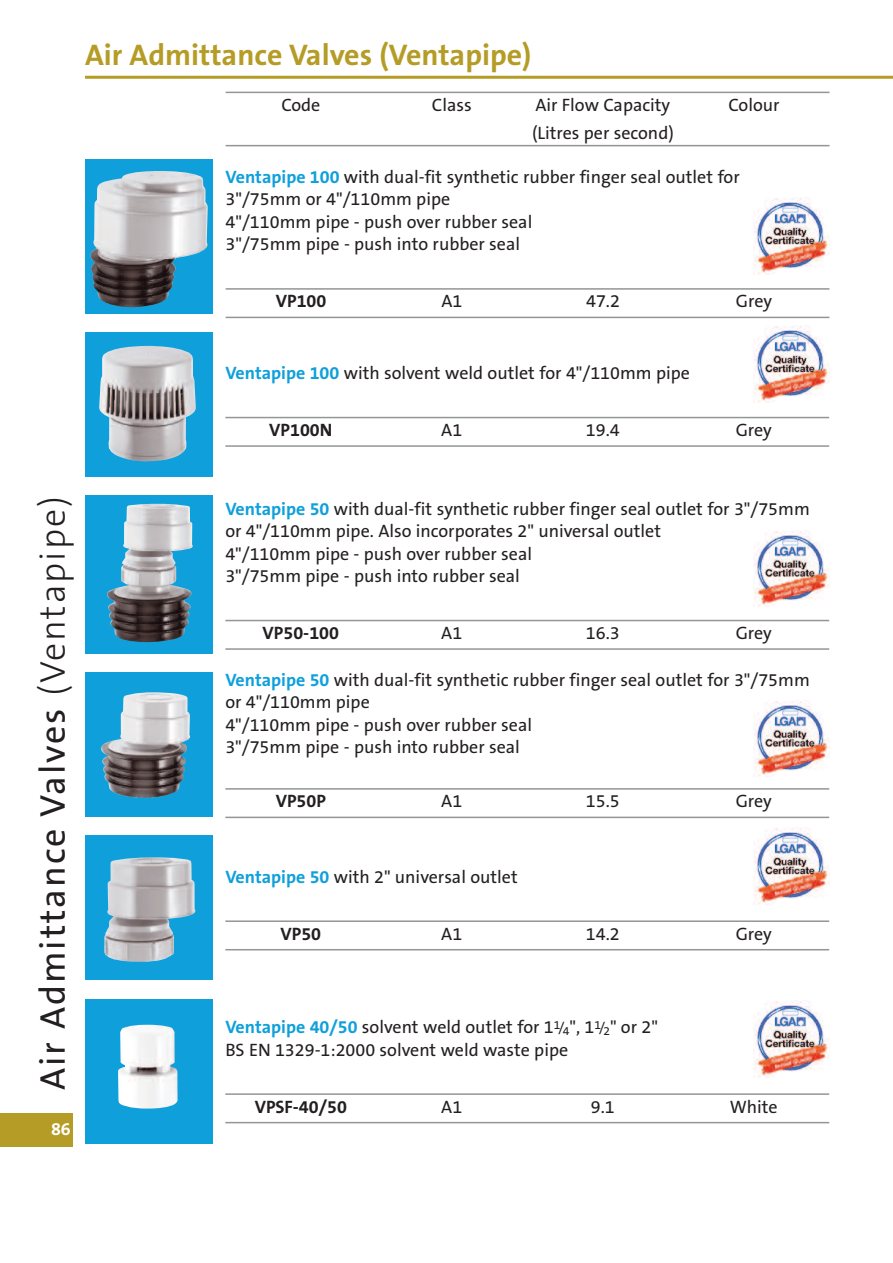
<style>
.page{position:relative;width:893px;height:1263px;background:#fff}
.page>*{position:absolute;margin:0;border:0;box-sizing:border-box;transform-origin:0 0}
.t1{font:36px "The Sans B5 Plain";letter-spacing:.055em;color:#231f20}
.t2{font:700 30px "The Sans B7";color:#b59c26}
.t3{font:18px/22.5px "The Sans B5 Plain";color:#231f20}
.t4{font:700 18px "The Sans B7";color:#231f20}
.t5{font:700 18px "The Sans B7";color:#fff}
.s1{font-family:"The Sans B7";font-weight:700;color:#0fa0db}
.s2{font-family:"The Sans B3";font-weight:300}
.s3{font-size:13.5px}
</style>
<div class="page">
<hr style="left:85px;top:76px;width:808px;height:3px;background:#b59c26">
<div style="left:0;top:1113px;width:72px;height:34px;background:#b59c26"></div>
<div style="left:85px;top:160px;width:128px;height:154px;background:#0fa0db"></div>
<img style="left:91px;top:171px;width:117px;height:136px">
<div style="left:85px;top:333px;width:128px;height:144px;background:#0fa0db"></div>
<img style="left:99px;top:346px;width:97px;height:115px">
<hr style="left:226px;top:92px;width:603px;height:1px;background:#939598">
<hr style="left:226px;top:145px;width:603px;height:1px;background:#939598">
<hr style="left:226px;top:288px;width:603px;height:2px;background:#939598">
<hr style="left:226px;top:317px;width:603px;height:1px;background:#939598">
<hr style="left:225px;top:417px;width:604px;height:1px;background:#939598">
<hr style="left:225px;top:445px;width:604px;height:2px;background:#939598">
<div style="left:85px;top:495px;width:128px;height:158px;background:#0fa0db"></div>
<img style="left:107px;top:504px;width:86px;height:138px">
<hr style="left:225px;top:620px;width:604px;height:1px;background:#939598">
<hr style="left:225px;top:648px;width:604px;height:2px;background:#939598">
<div style="left:85px;top:673px;width:128px;height:144px;background:#0fa0db"></div>
<img style="left:101px;top:692px;width:89px;height:106px">
<hr style="left:225px;top:788px;width:604px;height:2px;background:#939598">
<hr style="left:225px;top:817px;width:604px;height:1px;background:#939598">
<div style="left:85px;top:836px;width:128px;height:144px;background:#0fa0db"></div>
<img style="left:104px;top:857px;width:91px;height:105px">
<hr style="left:225px;top:920px;width:604px;height:2px;background:#939598">
<hr style="left:225px;top:949px;width:604px;height:1px;background:#939598">
<div style="left:85px;top:999px;width:128px;height:144px;background:#0fa0db"></div>
<img style="left:118px;top:1025px;width:60px;height:84px">
<hr style="left:225px;top:1093px;width:604px;height:2px;background:#939598">
<hr style="left:225px;top:1122px;width:604px;height:1px;background:#939598">
<img style="left:754px;top:198px;width:75px;height:76px">
<img style="left:754px;top:326px;width:75px;height:76px">
<img style="left:754px;top:530px;width:75px;height:77px">
<img style="left:754px;top:700px;width:75px;height:77px">
<img style="left:754px;top:828px;width:75px;height:76px">
<img style="left:754px;top:1001px;width:75px;height:76px">
<h2 class="t2" style="left:85px;top:39px;width:448px">Air Admittance Valves (Ventapipe)</h2>
<p class="t3" style="left:281px;top:94px;width:41px">Code</p>
<p class="t3" style="left:432px;top:94px;width:41px">Class</p>
<p class="t3" style="left:535px;top:94px;width:136px">Air Flow Capacity</p>
<p class="t3" style="left:728px;top:94px;width:53px">Colour</p>
<p class="t3" style="left:532px;top:123px;width:143px">(Litres per second)</p>
<p class="t3" style="left:226px;top:166px;width:516px"><span class="s1">Ventapipe 100</span> with dual-fit synthetic rubber finger seal outlet for 3"/75mm or 4"/110mm pipe<br>4"/110mm pipe - push over rubber seal<br>3"/75mm pipe - push into rubber seal</p>
<p class="t4" style="left:276px;top:292px;width:52px">VP100</p>
<p class="t3" style="left:442px;top:291px;width:22px">A1</p>
<p class="t3" style="left:586px;top:291px;width:35px">47.2</p>
<p class="t3" style="left:736px;top:291px;width:38px">Grey</p>
<p class="t3" style="left:225px;top:362px;width:466px"><span class="s1">Ventapipe 100</span> with solvent weld outlet for 4"/110mm pipe</p>
<p class="t4" style="left:269px;top:421px;width:65px">VP100N</p>
<p class="t3" style="left:441px;top:419px;width:22px">A1</p>
<p class="t3" style="left:586px;top:419px;width:35px">19.4</p>
<p class="t3" style="left:736px;top:419px;width:38px">Grey</p>
<h1 class="t1" style="left:34px;top:1090px;width:595px;rotate:-90deg">Air Admittance Valves <span class="s2">(Ventapipe)</span></h1>
<p class="t5" style="left:51px;top:1119px;width:21px">86</p>
<p class="t3" style="left:225px;top:498px;width:586px"><span class="s1">Ventapipe 50</span> with dual-fit synthetic rubber finger seal outlet for 3"/75mm or 4"/110mm pipe. Also incorporates 2" universal outlet<br>4"/110mm pipe - push over rubber seal<br>3"/75mm pipe - push into rubber seal</p>
<p class="t4" style="left:263px;top:623px;width:78px">VP50-100</p>
<p class="t3" style="left:441px;top:622px;width:22px">A1</p>
<p class="t3" style="left:586px;top:622px;width:35px">16.3</p>
<p class="t3" style="left:736px;top:622px;width:38px">Grey</p>
<p class="t3" style="left:225px;top:669px;width:586px"><span class="s1">Ventapipe 50</span> with dual-fit synthetic rubber finger seal outlet for 3"/75mm or 4"/110mm pipe<br>4"/110mm pipe - push over rubber seal<br>3"/75mm pipe - push into rubber seal</p>
<p class="t4" style="left:276px;top:792px;width:52px">VP50P</p>
<p class="t3" style="left:441px;top:791px;width:22px">A1</p>
<p class="t3" style="left:586px;top:791px;width:35px">15.5</p>
<p class="t3" style="left:736px;top:791px;width:38px">Grey</p>
<p class="t3" style="left:225px;top:866px;width:294px"><span class="s1">Ventapipe 50</span> with 2" universal outlet</p>
<p class="t4" style="left:280px;top:924px;width:42px">VP50</p>
<p class="t3" style="left:441px;top:923px;width:22px">A1</p>
<p class="t3" style="left:586px;top:923px;width:35px">14.2</p>
<p class="t3" style="left:736px;top:923px;width:38px">Grey</p>
<p class="t3" style="left:225px;top:1016px;width:434px"><span class="s1">Ventapipe 40/50</span> solvent weld outlet for 1<sup>1</sup><span class="s3">/</span><sub>4</sub>", 1<sup>1</sup><span class="s3">/</span><sub>2</sub>" or 2"<br>BS EN 1329-1:2000 solvent weld waste pipe</p>
<p class="t4" style="left:255px;top:1097px;width:94px">VPSF-40/50</p>
<p class="t3" style="left:441px;top:1096px;width:22px">A1</p>
<p class="t3" style="left:591px;top:1096px;width:25px">9.1</p>
<p class="t3" style="left:730px;top:1096px;width:49px">White</p>
</div>
